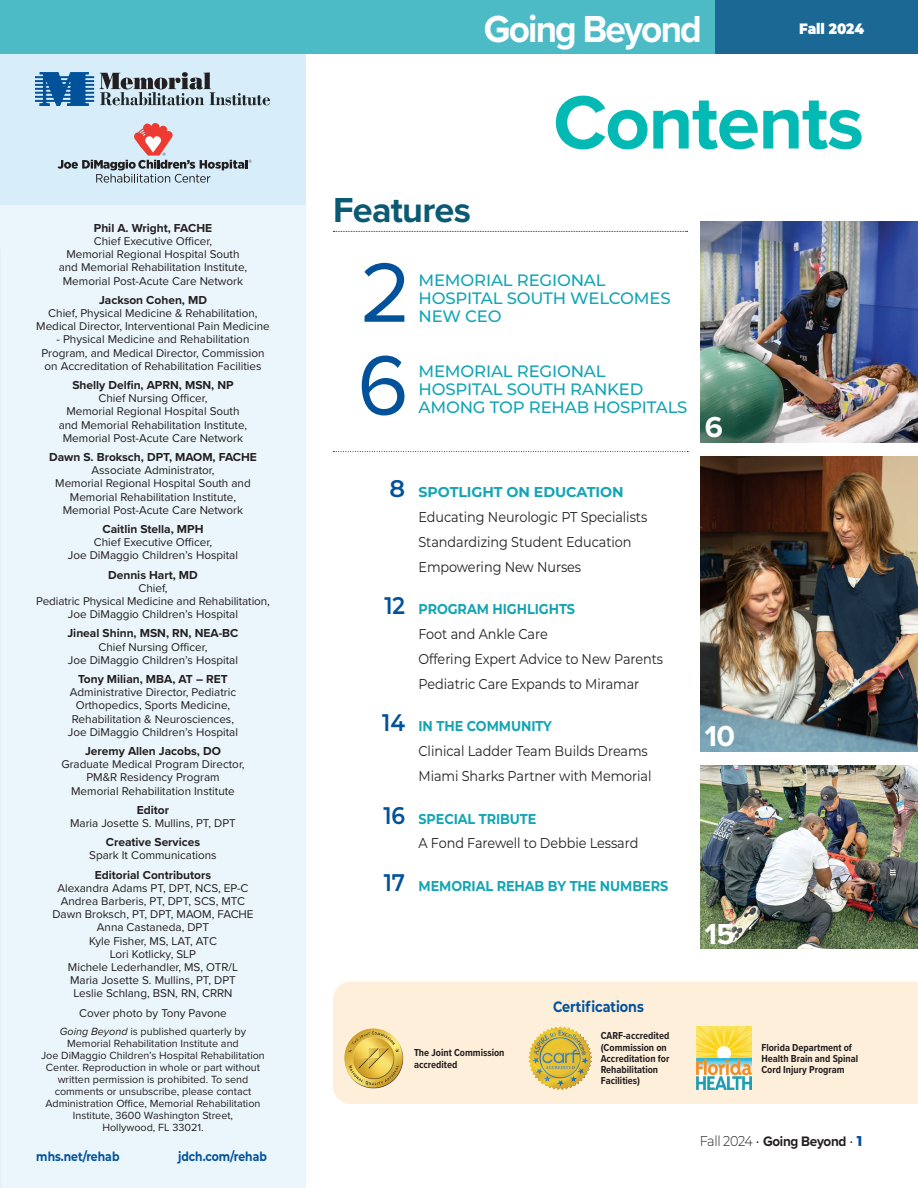
<style>
.page{position:relative;width:918px;height:1188px;background:#fff}
.page>*{position:absolute;margin:0;border:0;box-sizing:border-box;transform-origin:0 0}
.contents_page_number{font:87px "Proxima Nova";color:#01529b}
.contents_head{font:700 78px "Proxima Nova";letter-spacing:-.02em;color:#03b9b4}
.mast{font:700 39px "Proxima Nova";letter-spacing:-.05em;color:#fff;scale:.95 1}
.contents_subhead{font:700 36px "Proxima Nova";letter-spacing:-.02em;color:#0b5a73}
.contents_photo_number{font:700 30px "Proxima Nova";color:#fff}
.contents_story_head{font:500 16.5px/18px "Montserrat";letter-spacing:-.01em;color:#12a5b4}
.numbers_chart_head{font:700 15px "Montserrat";color:#01529b;scale:.85 1}
.mast_date{font:900 15px "Montserrat";letter-spacing:-.005em;color:#fff;scale:.9 1}
.contents_dept_new{font:14.25px "Montserrat";letter-spacing:-.005em;color:#231f20;scale:.9 1}
.contents_dept{font:700 14.25px "Montserrat";letter-spacing:-.005em;color:#12a5b4;scale:.9 1}
.t1{font:700 14.25px "Proxima Nova";letter-spacing:-.025em;color:#231f20;scale:.95 1}
.contents_dept-2{font:700 14.25px "Montserrat";letter-spacing:-.005em;color:#12a5b4}
.numbers_chart_head-2{font:700 12.75px "Montserrat";color:#01529b;scale:.85 1}
.toc_pub_bold{font:700 12px "Proxima Nova";color:#231f20}
.toc_pub{font:11.7px/13.2px "Proxima Nova";color:#231f20;text-align:center}
.toc_pub-2{font:10.8px/12px "Proxima Nova";color:#231f20;text-align:center}
.toc_certifications{font:700 10.5px/11.2px "Proxima Nova Cond";color:#231f20}
.s1{font-style:italic}
.s2{font-weight:600;font-size:24px;color:#01529b}
.s3{font-family:"Montserrat";font-weight:300}
.s4{font-family:"Montserrat";font-weight:800;color:#01529b}
</style>
<div class="page">
<div style="left:0;top:54px;width:306px;height:1134px;background:#ebf6fc"></div>
<div style="left:0;top:54px;width:306px;height:150px;background:#d7edf9"></div>
<div style="left:0;top:0;width:918px;height:54px;background:#4dbbc6"></div>
<div style="left:716px;top:0;width:202px;height:54px;background:#1a6893"></div>
<div style="left:333px;top:982px;width:585px;height:122px;background:#feefdb"></div>
<img style="left:528px;top:1026px;width:63px;height:63px">
<img style="left:342px;top:1026px;width:63px;height:63px">
<img style="left:696px;top:1026px;width:55px;height:63px">
<svg style="left:58px;top:123px;width:194px;height:60px"></svg>
<svg style="left:100px;top:72px;width:170px;height:33px"></svg>
<svg style="left:36px;top:72px;width:58px;height:34px"></svg>
<img style="left:700px;top:456px;width:218px;height:295px">
<img style="left:700px;top:221px;width:218px;height:222px">
<img style="left:700px;top:765px;width:218px;height:184px">
<svg style="left:333px;top:231px;width:355px;height:1px"></svg>
<svg style="left:333px;top:451px;width:355px;height:1px"></svg>
<hr style="left:0;top:556px;width:1px;height:47px;background:#e6eff4">
<p class="toc_pub_bold" style="left:94px;top:219px;width:120px">Phil A. Wright, FACHE</p>
<p class="toc_pub" style="left:59px;top:234px;width:190px">Chief Executive Officer,<br>Memorial Regional Hospital South and Memorial Rehabilitation Institute, Memorial Post-Acute Care Network</p>
<p class="toc_pub_bold" style="left:99px;top:291px;width:109px">Jackson Cohen, MD</p>
<p class="toc_pub" style="left:48px;top:306px;width:211px">Chief, Physical Medicine &amp; Rehabilitation,</p>
<p class="toc_pub" style="left:36px;top:319px;width:235px">Medical Director, Interventional Pain Medicine</p>
<p class="toc_pub" style="left:41px;top:332px;width:225px">- Physical Medicine and Rehabilitation<br>Program, and Medical Director, Commission on Accreditation of Rehabilitation Facilities</p>
<p class="toc_pub_bold" style="left:72px;top:376px;width:163px">Shelly Delfin, APRN, MSN, NP</p>
<p class="toc_pub" style="left:59px;top:391px;width:190px">Chief Nursing Officer,<br>Memorial Regional Hospital South and Memorial Rehabilitation Institute, Memorial Post-Acute Care Network</p>
<p class="toc_pub_bold" style="left:49px;top:448px;width:209px">Dawn S. Broksch, DPT, MAOM, FACHE</p>
<p class="toc_pub" style="left:55px;top:463px;width:197px">Associate Administrator,<br>Memorial Regional Hospital South and Memorial Rehabilitation Institute, Memorial Post-Acute Care Network</p>
<p class="toc_pub_bold" style="left:103px;top:520px;width:102px">Caitlin Stella, MPH</p>
<p class="toc_pub" style="left:68px;top:535px;width:172px">Chief Executive Officer,<br>Joe DiMaggio Children’s Hospital</p>
<p class="toc_pub_bold" style="left:108px;top:566px;width:91px">Dennis Hart, MD</p>
<p class="toc_pub" style="left:36px;top:581px;width:235px">Chief,<br>Pediatric Physical Medicine and Rehabilitation,<br>Joe DiMaggio Children’s Hospital</p>
<p class="toc_pub_bold" style="left:67px;top:624px;width:173px">Jineal Shinn, MSN, RN, NEA-BC</p>
<p class="toc_pub" style="left:68px;top:640px;width:172px">Chief Nursing Officer,<br>Joe DiMaggio Children’s Hospital</p>
<p class="toc_pub_bold" style="left:78px;top:670px;width:151px">Tony Milian, MBA, AT – RET</p>
<p class="toc_pub" style="left:68px;top:685px;width:172px">Administrative Director, Pediatric Orthopedics, Sports Medicine, Rehabilitation &amp; Neurosciences, Joe DiMaggio Children’s Hospital</p>
<p class="toc_pub_bold" style="left:85px;top:742px;width:137px">Jeremy Allen Jacobs, DO</p>
<p class="toc_pub" style="left:61px;top:757px;width:185px">Graduate Medical Program Director,</p>
<p class="toc_pub" style="left:86px;top:770px;width:135px">PM&amp;R Residency Program</p>
<p class="toc_pub" style="left:71px;top:784px;width:165px">Memorial Rehabilitation Institute</p>
<p class="toc_pub_bold" style="left:137px;top:801px;width:34px">Editor</p>
<p class="toc_pub" style="left:70px;top:816px;width:167px">Maria Josette S. Mullins, PT, DPT</p>
<p class="toc_pub_bold" style="left:106px;top:833px;width:96px">Creative Services</p>
<p class="toc_pub" style="left:89px;top:848px;width:129px">Spark It Communications</p>
<p class="toc_pub_bold" style="left:95px;top:866px;width:118px">Editorial Contributors</p>
<p class="toc_pub" style="left:58px;top:881px;width:192px">Alexandra Adams PT, DPT, NCS, EP-C</p>
<p class="toc_pub" style="left:61px;top:894px;width:186px">Andrea Barberis, PT, DPT, SCS, MTC</p>
<p class="toc_pub" style="left:52px;top:907px;width:203px">Dawn Broksch, PT, DPT, MAOM, FACHE</p>
<p class="toc_pub" style="left:97px;top:920px;width:114px">Anna Castaneda, DPT</p>
<p class="toc_pub" style="left:89px;top:934px;width:129px">Kyle Fisher, MS, LAT, ATC</p>
<p class="toc_pub" style="left:110px;top:947px;width:88px">Lori Kotlicky, SLP</p>
<p class="toc_pub" style="left:68px;top:960px;width:172px">Michele Lederhandler, MS, OTR/L</p>
<p class="toc_pub" style="left:70px;top:973px;width:167px">Maria Josette S. Mullins, PT, DPT</p>
<p class="toc_pub" style="left:73px;top:986px;width:161px">Leslie Schlang, BSN, RN, CRRN</p>
<p class="toc_pub" style="left:79px;top:1006px;width:149px">Cover photo by Tony Pavone</p>
<p class="toc_pub-2" style="left:41px;top:1025px;width:225px"><span class="s1">Going Beyond</span> is published quarterly by Memorial Rehabilitation Institute and<br>Joe DiMaggio Children’s Hospital Rehabilitation Center. Reproduction in whole or part without written permission is prohibited. To send comments or unsubscribe, please contact Administration Office, Memorial Rehabilitation Institute, 3600 Washington Street,<br>Hollywood, FL 33021.</p>
<p class="numbers_chart_head-2" style="left:36px;top:1147px;width:99px">mhs.net/rehab</p>
<p class="numbers_chart_head-2" style="left:178px;top:1147px;width:106px">jdch.com/rehab</p>
<p class="mast" style="left:484px;top:0;width:231px">Going Beyond</p>
<p class="mast_date" style="left:799px;top:18px;width:73px">Fall 2024</p>
<p class="contents_subhead" style="left:333px;top:183px;width:140px">Features</p>
<p class="contents_head" style="left:553px;top:64px;width:312px">Contents</p>
<p class="contents_page_number" style="left:360px;top:228px;width:53px">2</p>
<p class="contents_story_head" style="left:418px;top:271px;width:254px">MEMORIAL REGIONAL<br>HOSPITAL SOUTH WELCOMES<br>NEW CEO</p>
<p class="contents_page_number" style="left:357px;top:321px;width:53px">6</p>
<p class="contents_story_head" style="left:418px;top:362px;width:270px">MEMORIAL REGIONAL<br>HOSPITAL SOUTH RANKED<br>AMONG TOP REHAB HOSPITALS</p>
<p class="contents_dept-2" style="left:389px;top:482px;width:236px"><span class="s2">8</span> SPOTLIGHT ON EDUCATION</p>
<p class="contents_dept_new" style="left:419px;top:507px;width:256px">Educating Neurologic PT Specialists</p>
<p class="contents_dept_new" style="left:419px;top:532px;width:238px">Standardizing Student Education</p>
<p class="contents_dept_new" style="left:419px;top:557px;width:182px">Empowering New Nurses</p>
<p class="contents_dept" style="left:384px;top:599px;width:213px"><span class="s2">12</span> PROGRAM HIGHLIGHTS</p>
<p class="contents_dept_new" style="left:419px;top:624px;width:145px">Foot and Ankle Care</p>
<p class="contents_dept_new" style="left:419px;top:649px;width:273px">Offering Expert Advice to New Parents</p>
<p class="contents_dept_new" style="left:419px;top:674px;width:247px">Pediatric Care Expands to Miramar</p>
<p class="contents_dept" style="left:382px;top:716px;width:190px"><span class="s2">14</span> IN THE COMMUNITY</p>
<p class="contents_dept_new" style="left:419px;top:741px;width:256px">Clinical Ladder Team Builds Dreams</p>
<p class="contents_dept_new" style="left:419px;top:766px;width:261px">Miami Sharks Partner with Memorial</p>
<p class="contents_dept" style="left:383px;top:808px;width:171px"><span class="s2">16</span> SPECIAL TRIBUTE</p>
<p class="contents_dept_new" style="left:419px;top:834px;width:246px">A Fond Farewell to Debbie Lessard</p>
<p class="contents_dept" style="left:384px;top:876px;width:318px"><span class="s2">17</span> MEMORIAL REHAB BY THE NUMBERS</p>
<p class="contents_photo_number" style="left:705px;top:404px;width:20px">6</p>
<p class="contents_photo_number" style="left:705px;top:713px;width:32px">10</p>
<p class="contents_photo_number" style="left:705px;top:912px;width:31px">15</p>
<p class="numbers_chart_head" style="left:553px;top:996px;width:108px">Certifications</p>
<p class="toc_certifications" style="left:414px;top:1047px;width:92px">The Joint Commission accredited</p>
<p class="toc_certifications" style="left:601px;top:1030px;width:70px">CARF-accredited (Commission on<br>Accreditation for<br>Rehabilitation<br>Facilities)</p>
<p class="toc_certifications" style="left:761px;top:1041px;width:98px">Florida Department of<br>Health Brain and Spinal<br>Cord Injury Program</p>
<p class="t1" style="left:700px;top:1131px;width:172px"><span class="s3">Fall 2024 •</span> Going Beyond <span class="s3">•</span> <span class="s4">1</span></p>
</div>
